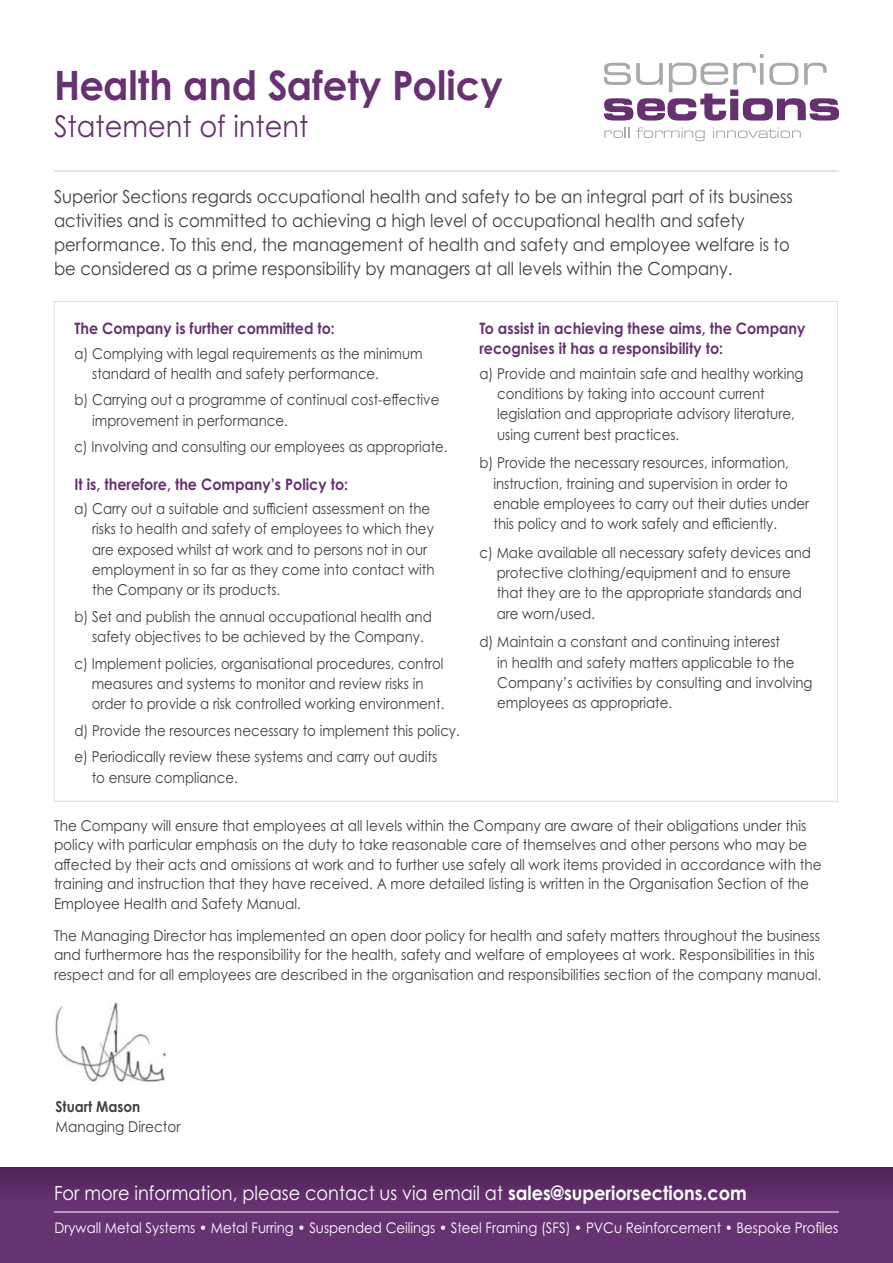
<style>
.page{position:relative;width:893px;height:1263px;background:#fff}
.page>*{position:absolute;margin:0;border:0;box-sizing:border-box;transform-origin:0 0}
.t1{font:700 40.5px "Century Gothic Pro";color:#673271;scale:.95 1}
.t2{font:30px "Century Gothic Pro";color:#673271;scale:.91 1}
.t3{font:19.5px "Century Gothic Pro";color:#fff;scale:.91 1}
.t4{font:18px/24px "Century Gothic Pro";color:#404040;scale:.91 1}
.t5{font:700 15.75px/20.2px "Century Gothic Pro";color:#673271;scale:.91 1}
.t6{font:15px/20.2px "Century Gothic Pro";color:#404040;scale:.89 1}
.t7{font:15px/19.5px "Century Gothic Pro";color:#404040;scale:.91 1}
.t8{font:15px "Century Gothic Pro";color:#404040;scale:.88 1}
.t9{font:700 15px "Century Gothic Pro";color:#404040;scale:.91 1}
.t10{font:14.7px "Century Gothic Pro";color:#fff;scale:.91 1}
.s1{font-weight:700}
</style>
<div class="page">
<svg style="left:604px;top:127px;width:25px;height:11px"></svg>
<svg style="left:636px;top:127px;width:69px;height:14px"></svg>
<svg style="left:713px;top:127px;width:88px;height:11px"></svg>
<svg style="left:604px;top:54px;width:235px;height:67px"></svg>
<div style="left:0;top:1167px;width:893px;height:96px;background:#673271"></div>
<div style="left:0;top:1167px;width:893px;height:35px;background:#5a2963"></div>
<hr style="left:54px;top:171px;width:785px;height:1px;background:#c7c8ca">
<hr style="left:54px;top:1212px;width:785px;height:1px;background:#fff">
<img style="left:55px;top:1002px;width:112px;height:80px">
<p class="t1" style="left:54px;top:60px;width:474px">Health and Safety Policy</p>
<p class="t2" style="left:54px;top:108px;width:281px">Statement of intent</p>
<p class="t4" style="left:54px;top:185px;width:813px">Superior Sections regards occupational health and safety to be an integral part of its business activities and is committed to achieving a high level of occupational health and safety performance. To this end, the management of health and safety and employee welfare is to be considered as a prime responsibility by managers at all levels within the Company.</p>
<p class="t5" style="left:74px;top:318px;width:288px">The Company is further committed to:</p>
<p class="t6" style="left:92px;top:343px;width:373px;text-indent:-18px">a) Complying with legal requirements as the minimum standard of health and safety performance.</p>
<p class="t6" style="left:92px;top:390px;width:392px;text-indent:-18px">b) Carrying out a programme of continual cost-effective improvement in performance.</p>
<p class="t8" style="left:74px;top:438px;width:425px">c) Involving and consulting our employees as appropriate.</p>
<p class="t5" style="left:74px;top:474px;width:302px">It is, therefore, the Company’s Policy to:</p>
<p class="t6" style="left:92px;top:498px;width:386px;text-indent:-18px">a) Carry out a suitable and sufficient assessment on the risks to health and safety of employees to which they are exposed whilst at work and to persons not in our employment in so far as they come into contact with the Company or its products.</p>
<p class="t6" style="left:92px;top:606px;width:383px;text-indent:-18px">b) Set and publish the annual occupational health and safety objectives to be achieved by the Company.</p>
<p class="t6" style="left:92px;top:653px;width:398px;text-indent:-17px">c) Implement policies, organisational procedures, control measures and systems to monitor and review risks in order to provide a risk controlled working environment.</p>
<p class="t6" style="left:74px;top:720px;width:435px">d) Provide the resources necessary to implement this policy.</p>
<p class="t6" style="left:92px;top:747px;width:390px;text-indent:-17px">e) Periodically review these systems and carry out audits to ensure compliance.</p>
<p class="t5" style="left:479px;top:318px;width:360px">To assist in achieving these aims, the Company recognises it has a responsibility to:</p>
<p class="t6" style="left:497px;top:363px;width:346px;text-indent:-18px">a) Provide and maintain safe and healthy working conditions by taking into account current legislation and appropriate advisory literature, using current best practices.</p>
<p class="t6" style="left:493px;top:453px;width:356px;text-indent:-14px">b) Provide the necessary resources, information, instruction, training and supervision in order to enable employees to carry out their duties under this policy and to work safely and efficiently.</p>
<p class="t6" style="left:497px;top:542px;width:355px;text-indent:-17px">c) Make available all necessary safety devices and protective clothing/equipment and to ensure that they are to the appropriate standards and are worn/used.</p>
<p class="t6" style="left:497px;top:632px;width:356px;text-indent:-18px">d) Maintain a constant and continuing interest<br>in health and safety matters applicable to the Company’s activities by consulting and involving employees as appropriate.</p>
<p class="t7" style="left:54px;top:815px;width:845px">The Company will ensure that employees at all levels within the Company are aware of their obligations under this policy with particular emphasis on the duty to take reasonable care of themselves and other persons who may be affected by their acts and omissions at work and to further use safely all work items provided in accordance with the training and instruction that they have received. A more detailed listing is written in the Organisation Section of the Employee Health and Safety Manual.</p>
<p class="t7" style="left:54px;top:926px;width:845px">The Managing Director has implemented an open door policy for health and safety matters throughout the business and furthermore has the responsibility for the health, safety and welfare of employees at work. Responsibilities in this respect and for all employees are described in the organisation and responsibilities section of the company manual.</p>
<p class="t9" style="left:55px;top:1097px;width:95px">Stuart Mason</p>
<p class="t7" style="left:55px;top:1116px;width:139px">Managing Director</p>
<p class="t3" style="left:54px;top:1181px;width:763px">For more information, please contact us via email at <span class="s1">sales@superiorsections.com</span></p>
<p class="t10" style="left:55px;top:1218px;width:863px">Drywall Metal Systems • Metal Furring • Suspended Ceilings • Steel Framing (SFS) • PVCu Reinforcement • Bespoke Profiles</p>
</div>
